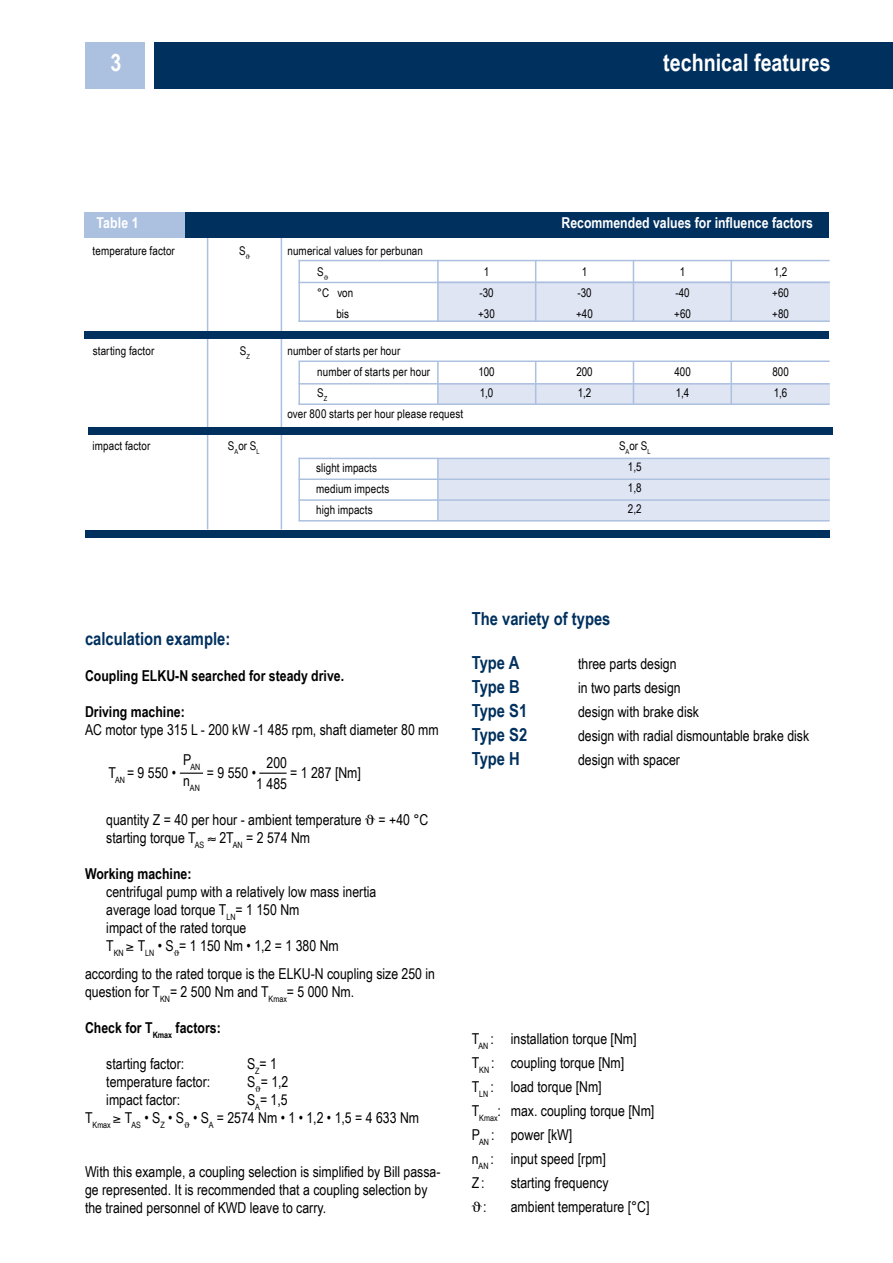
<style>
.page{position:relative;width:893px;height:1263px;background:#fff}
.page>*{position:absolute;margin:0;border:0;box-sizing:border-box;transform-origin:0 0}
.t1{font:700 24px "Arial Narrow";color:#fff}
.t2{font:700 18px "Arial Narrow";color:#00305e}
.t3{font:15px/18px "Arial Narrow";color:#000}
.t4{font:700 15px "Arial Narrow";color:#000}
.t5{font:700 15px "Arial Narrow";color:#fff}
.t6{font:12px/21px "Arial Narrow";letter-spacing:.01em;color:#000}
.t7{font:8.7px "Arial Narrow";color:#000}
.s1{font-weight:700}
</style>
<div class="page">
<div style="left:155px;top:43px;width:738px;height:46px;background:#00305e"></div>
<div style="left:85px;top:43px;width:60px;height:46px;background:#acc0e0"></div>
<hr style="left:298px;top:458px;width:2px;height:62px;background:#acc0e0">
<div style="left:438px;top:459px;width:392px;height:61px;background:#dfe5f3"></div>
<hr style="left:437px;top:458px;width:2px;height:62px;background:#acc0e0">
<hr style="left:298px;top:478px;width:532px;height:2px;background:#acc0e0">
<hr style="left:298px;top:499px;width:532px;height:2px;background:#acc0e0">
<hr style="left:298px;top:458px;width:532px;height:1px;background:#acc0e0">
<hr style="left:298px;top:520px;width:532px;height:1px;background:#acc0e0">
<hr style="left:281px;top:231px;width:1px;height:298px;background:#acc0e0">
<hr style="left:207px;top:231px;width:1px;height:298px;background:#acc0e0">
<div style="left:438px;top:282px;width:391px;height:40px;background:#dfe5f3"></div>
<hr style="left:437px;top:260px;width:2px;height:62px;background:#acc0e0">
<hr style="left:535px;top:260px;width:1px;height:62px;background:#acc0e0">
<hr style="left:633px;top:260px;width:1px;height:62px;background:#acc0e0">
<hr style="left:730px;top:260px;width:2px;height:62px;background:#acc0e0">
<hr style="left:298px;top:260px;width:532px;height:1px;background:#acc0e0">
<hr style="left:298px;top:260px;width:2px;height:62px;background:#acc0e0">
<hr style="left:298px;top:282px;width:532px;height:1px;background:#acc0e0">
<div style="left:84px;top:332px;width:745px;height:7px;background:#00305e"></div>
<div style="left:85px;top:213px;width:744px;height:25px;background:#00305e"></div>
<div style="left:85px;top:213px;width:100px;height:25px;background:#acc0e0"></div>
<div style="left:438px;top:383px;width:392px;height:21px;background:#dfe5f3"></div>
<hr style="left:437px;top:362px;width:2px;height:43px;background:#acc0e0">
<hr style="left:535px;top:362px;width:1px;height:43px;background:#acc0e0">
<hr style="left:633px;top:362px;width:1px;height:43px;background:#acc0e0">
<hr style="left:730px;top:362px;width:2px;height:43px;background:#acc0e0">
<hr style="left:298px;top:360px;width:532px;height:2px;background:#acc0e0">
<hr style="left:298px;top:362px;width:2px;height:43px;background:#acc0e0">
<hr style="left:298px;top:383px;width:532px;height:2px;background:#acc0e0">
<hr style="left:298px;top:403px;width:532px;height:2px;background:#acc0e0">
<div style="left:88px;top:427px;width:745px;height:8px;background:#00305e"></div>
<hr style="left:298px;top:320px;width:532px;height:2px;background:#acc0e0">
<div style="left:85px;top:530px;width:745px;height:7px;background:#00305e"></div>
<svg style="left:259px;top:773px;width:28px;height:1px"></svg>
<svg style="left:180px;top:773px;width:23px;height:1px"></svg>
<p class="t1" style="left:110px;top:44px;width:12px">3</p>
<p class="t1" style="left:663px;top:44px;width:169px">technical features</p>
<p class="t5" style="left:97px;top:212px;width:44px">Table 1</p>
<p class="t5" style="left:561px;top:212px;width:253px">Recommended values for influence factors</p>
<p class="t6" style="left:93px;top:240px;width:84px">temperature factor</p>
<p class="t6" style="left:239px;top:240px;width:8px">S</p>
<p class="t6" style="left:287px;top:240px;width:137px">numerical values for perbunan</p>
<p class="t6" style="left:317px;top:261px;width:8px">S</p>
<p class="t6" style="left:317px;top:282px;width:37px">°C von</p>
<p class="t6" style="left:336px;top:303px;width:14px">bis</p>
<p class="t6" style="left:478px;top:261px;width:18px;text-align:center">1 -30 +30</p>
<p class="t6" style="left:576px;top:261px;width:18px;text-align:center">1 -30 +40</p>
<p class="t6" style="left:674px;top:261px;width:18px;text-align:center">1 -40 +60</p>
<p class="t6" style="left:772px;top:261px;width:18px">1,2 +60 +80</p>
<p class="t6" style="left:93px;top:340px;width:63px">starting factor</p>
<p class="t6" style="left:240px;top:340px;width:12px">S<sub>Z</sub></p>
<p class="t6" style="left:287px;top:340px;width:114px">number of starts per hour</p>
<p class="t6" style="left:317px;top:361px;width:114px">number of starts per hour</p>
<p class="t6" style="left:317px;top:382px;width:12px">S<sub>Z</sub></p>
<p class="t6" style="left:287px;top:403px;width:177px">over 800 starts per hour please request</p>
<p class="t6" style="left:478px;top:361px;width:18px">100<br>1,0</p>
<p class="t6" style="left:576px;top:361px;width:18px">200<br>1,2</p>
<p class="t6" style="left:674px;top:361px;width:18px">400<br>1,4</p>
<p class="t6" style="left:772px;top:361px;width:18px">800<br>1,6</p>
<p class="t6" style="left:93px;top:435px;width:59px">impact factor</p>
<p class="t6" style="left:228px;top:435px;width:33px">S<sub>A</sub>or S<sub>L</sub></p>
<p class="t6" style="left:316px;top:458px;width:75px">slight impacts medium impects high impacts</p>
<p class="t6" style="left:619px;top:435px;width:33px;text-align:center">S<sub>A</sub>or S<sub>L<br></sub>1,5<br>1,8<br>2,2</p>
<p class="t2" style="left:85px;top:625px;width:147px">calculation example:</p>
<p class="t4" style="left:85px;top:664px;width:261px">Coupling ELKU-N searched for steady drive.</p>
<p class="t3" style="left:85px;top:702px;width:355px"><span class="s1">Driving machine:<br></span>AC motor type 315 L - 200 kW -1 485 rpm, shaft diameter 80 mm</p>
<p class="t7" style="left:183px;top:762px;width:19px"><sup>P</sup>AN</p>
<p class="t7" style="left:183px;top:783px;width:18px"><sup>n</sup>AN</p>
<p class="t3" style="left:256px;top:752px;width:32px;line-height:21px;text-align:right">200<br>1 485</p>
<p class="t3" style="left:108px;top:763px;width:69px">T<sub>AN</sub> = 9 550 •</p>
<p class="t3" style="left:207px;top:763px;width:51px">= 9 550 •</p>
<p class="t3" style="left:290px;top:763px;width:72px">= 1 287 [Nm]</p>
<p class="t3" style="left:106px;top:810px;width:324px">quantity Z = 40 per hour - ambient temperature = +40 °C starting torque T<sub>AS</sub> ≈ 2T<sub>AN</sub> = 2 574 Nm</p>
<p class="t3" style="left:106px;top:864px;width:272px;text-indent:-21px"><span class="s1">Working machine:<br></span>centrifugal pump with a relatively low mass inertia average load torque T<sub>LN</sub>= 1 150 Nm<br>impact of the rated torque<br>T<sub>KN</sub> ≥ T<sub>LN</sub> • S = 1 150 Nm • 1,2 = 1 380 Nm</p>
<p class="t3" style="left:85px;top:965px;width:352px">according to the rated torque is the ELKU-N coupling size 250 in question for T<sub>KN</sub>= 2 500 Nm and T<sub>Kmax</sub>= 5 000 Nm.</p>
<p class="t4" style="left:85px;top:1017px;width:137px">Check for T<sub>Kmax</sub> factors:</p>
<p class="t3" style="left:106px;top:1055px;width:79px">starting factor:</p>
<p class="t3" style="left:247px;top:1055px;width:32px">S<sub>Z</sub>= 1</p>
<p class="t3" style="left:106px;top:1073px;width:105px">temperature factor:</p>
<p class="t3" style="left:247px;top:1073px;width:43px">S = 1,2</p>
<p class="t3" style="left:106px;top:1091px;width:75px">impact factor:</p>
<p class="t3" style="left:85px;top:1091px;width:336px;text-indent:162px">S<sub>A</sub>= 1,5<br>T<sub>Kmax</sub> ≥ T<sub>AS</sub> • S<sub>Z</sub> • S • S<sub>A</sub> = 2574 Nm • 1 • 1,2 • 1,5 = 4 633 Nm</p>
<p class="t3" style="left:85px;top:1162px;width:357px">With this example, a coupling selection is simplified by Bill passa&shy;ge represented. It is recommended that a coupling selection by the trained personnel of KWD leave to carry.</p>
<p class="t2" style="left:472px;top:605px;width:140px">The variety of types</p>
<p class="t2" style="left:472px;top:649px;width:49px">Type A</p>
<p class="t3" style="left:578px;top:654px;width:100px">three parts design</p>
<p class="t2" style="left:472px;top:673px;width:50px">Type B</p>
<p class="t3" style="left:578px;top:678px;width:104px">in two parts design</p>
<p class="t2" style="left:472px;top:697px;width:57px">Type S1</p>
<p class="t3" style="left:578px;top:702px;width:123px">design with brake disk</p>
<p class="t2" style="left:472px;top:721px;width:57px">Type S2</p>
<p class="t3" style="left:578px;top:726px;width:233px">design with radial dismountable brake disk</p>
<p class="t2" style="left:472px;top:745px;width:50px">Type H</p>
<p class="t3" style="left:578px;top:750px;width:103px">design with spacer</p>
<p class="t3" style="left:472px;top:1026px;width:184px;line-height:24px">T<sub>AN</sub> : installation torque [Nm]<br>T<sub>KN</sub> : coupling torque [Nm]<br>T<sub>LN</sub> : load torque [Nm]<br>T<sub>Kmax</sub>: max. coupling torque [Nm]<br>P<sub>AN</sub> : power [kW]<br>n<sub>AN</sub> : input speed [rpm]<br>Z:</p>
<p class="t3" style="left:511px;top:1173px;width:99px">starting frequency</p>
<p class="t3" style="left:483px;top:1197px;width:5px">:</p>
<p class="t3" style="left:511px;top:1197px;width:140px">ambient temperature [°C]</p>
</div>
